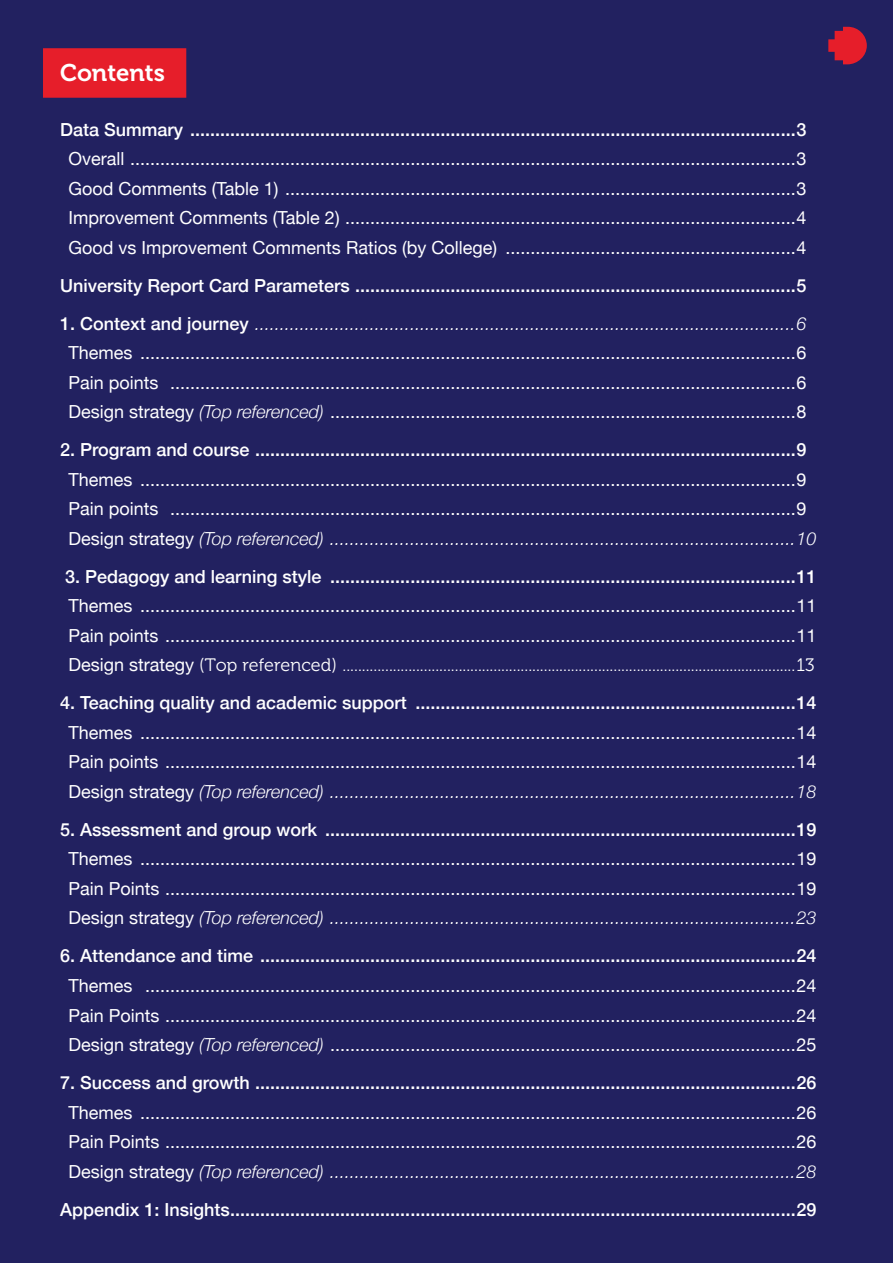
<style>
.page{position:relative;width:893px;height:1263px;background:#222160}
.page>*{position:absolute;margin:0;border:0;box-sizing:border-box;transform-origin:0 0}
.H2_RED{font:24px "Museo 700";color:#fff}
.t1{font:18px "Helvetica Neue";color:#fff}
.t2{font:500 18px "Helvetica Neue";color:#fff}
.t3{font:italic 300 18px "Helvetica Neue";color:#fff}
.t4{font:18px "Museo 300";color:#fff}
.t5{font:italic 300 18px "Helvetica Neue LT Pro";color:#fff}
.s1{font-family:"Helvetica Neue";font-weight:500;font-style:normal}
.s2{font-weight:300;font-style:italic}
.s3{font-weight:400;font-style:normal}
.s4{font-family:"Helvetica Neue"}
</style>
<div class="page">
<div style="left:43px;top:48px;width:143px;height:50px;background:#e61e2a"></div>
<svg style="left:828px;top:27px;width:39px;height:37px"></svg>
<p class="H2_RED" style="left:60px;top:59px;width:107px">Contents</p>
<p class="t2" style="left:60px;top:115px;width:748px">Data Summary .........................................................................................................................3</p>
<p class="t1" style="left:69px;top:146px;width:740px">Overall .....................................................................................................................................3</p>
<p class="t1" style="left:69px;top:175px;width:740px">Good Comments (Table 1) ......................................................................................................3</p>
<p class="t1" style="left:69px;top:205px;width:740px">Improvement Comments (Table 2) ..........................................................................................4</p>
<p class="t1" style="left:69px;top:234px;width:740px">Good vs Improvement Comments Ratios (by College) ..........................................................4</p>
<p class="t2" style="left:60px;top:271px;width:748px">University Report Card Parameters ........................................................................................5</p>
<p class="t5" style="left:60px;top:313px;width:748px"><span class="s1">1. Context and journey</span> ............................................................................................................6</p>
<p class="t1" style="left:69px;top:340px;width:740px">Themes ...................................................................................................................................6</p>
<p class="t1" style="left:69px;top:369px;width:740px">Pain points .............................................................................................................................6</p>
<p class="t1" style="left:69px;top:399px;width:740px">Design strategy <span class="s2">(Top referenced)</span> .............................................................................................8</p>
<p class="t2" style="left:60px;top:435px;width:748px">2. Program and course ............................................................................................................9</p>
<p class="t1" style="left:69px;top:466px;width:740px">Themes ...................................................................................................................................9</p>
<p class="t1" style="left:69px;top:496px;width:740px">Pain points .............................................................................................................................9</p>
<p class="t3" style="left:69px;top:524px;width:750px"><span class="s3">Design strategy</span> (Top referenced) .............................................................................................10</p>
<p class="t2" style="left:65px;top:562px;width:753px">3. Pedagogy and learning style .............................................................................................11</p>
<p class="t1" style="left:69px;top:593px;width:750px">Themes ...................................................................................................................................11</p>
<p class="t1" style="left:69px;top:622px;width:750px">Pain points ..............................................................................................................................11</p>
<p class="t4" style="left:69px;top:655px;width:748px"><span class="s4">Design strategy</span> (Top referenced) .....................................................................................................................13</p>
<p class="t2" style="left:60px;top:688px;width:758px">4. Teaching quality and academic support ............................................................................14</p>
<p class="t1" style="left:69px;top:719px;width:750px">Themes ...................................................................................................................................14</p>
<p class="t1" style="left:69px;top:749px;width:750px">Pain points ..............................................................................................................................14</p>
<p class="t3" style="left:69px;top:777px;width:750px"><span class="s3">Design strategy</span> (Top referenced) .............................................................................................18</p>
<p class="t2" style="left:60px;top:815px;width:758px">5. Assessment and group work ..............................................................................................19</p>
<p class="t1" style="left:69px;top:846px;width:750px">Themes ...................................................................................................................................19</p>
<p class="t1" style="left:69px;top:875px;width:750px">Pain Points ..............................................................................................................................19</p>
<p class="t3" style="left:69px;top:904px;width:750px"><span class="s3">Design strategy</span> (Top referenced) .............................................................................................23</p>
<p class="t2" style="left:60px;top:941px;width:758px">6. Attendance and time ...........................................................................................................24</p>
<p class="t1" style="left:69px;top:972px;width:750px">Themes ..................................................................................................................................24</p>
<p class="t1" style="left:69px;top:1002px;width:750px">Pain Points ..............................................................................................................................24</p>
<p class="t1" style="left:69px;top:1031px;width:750px">Design strategy <span class="s2">(Top referenced)</span> .............................................................................................25</p>
<p class="t2" style="left:60px;top:1068px;width:758px">7. Success and growth ............................................................................................................26</p>
<p class="t1" style="left:69px;top:1099px;width:750px">Themes ...................................................................................................................................26</p>
<p class="t1" style="left:69px;top:1129px;width:750px">Pain Points ..............................................................................................................................26</p>
<p class="t3" style="left:69px;top:1157px;width:750px"><span class="s3">Design strategy</span> (Top referenced) .............................................................................................28</p>
<p class="t2" style="left:60px;top:1195px;width:758px">Appendix 1: Insights.................................................................................................................29</p>
</div>
